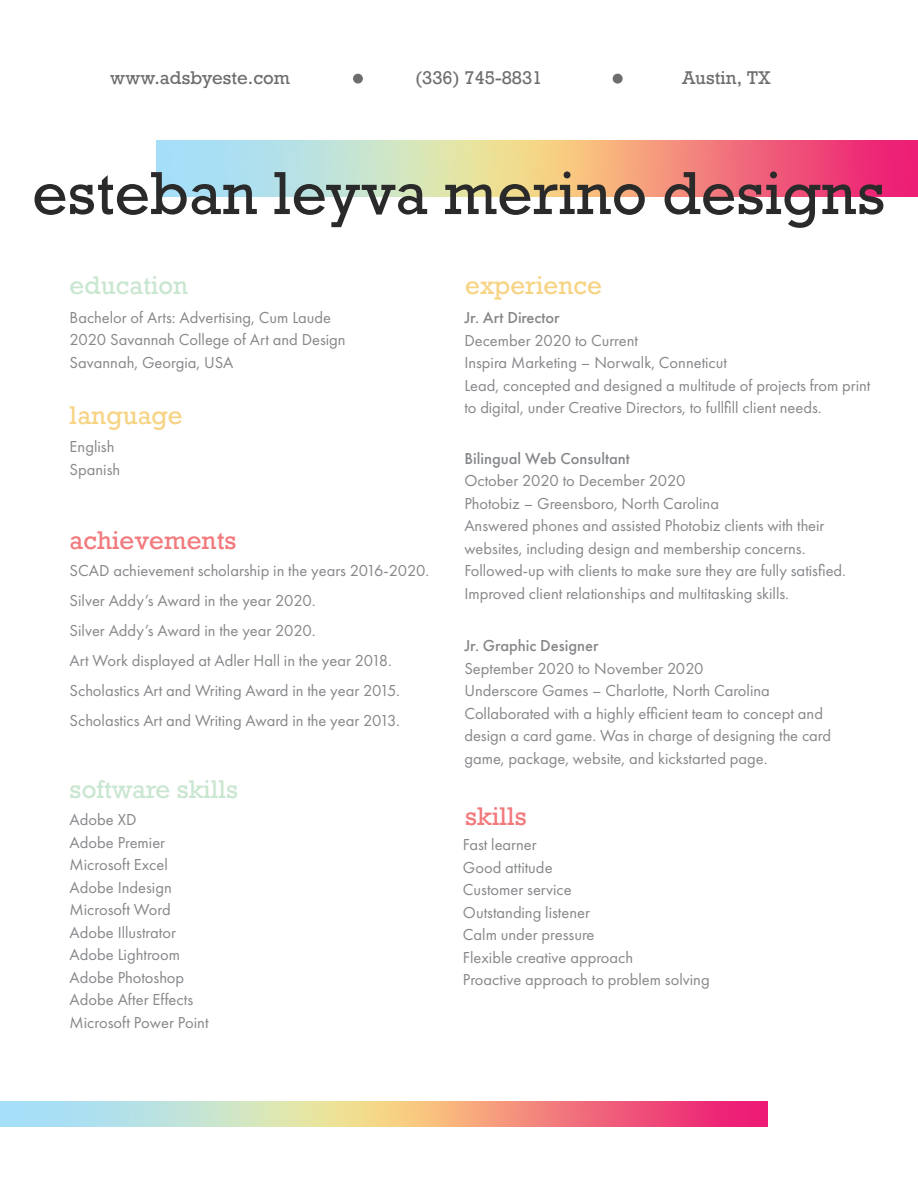
<style>
.page{position:relative;width:918px;height:1188px;background:#fff}
.page>*{position:absolute;margin:0;border:0;box-sizing:border-box;transform-origin:0 0}
.t1{font:57px "Rockwell";color:#292a29}
.t2{font:24px "Rockwell";color:#c9e6d0}
.t3{font:24px "Rockwell";color:#f7d384}
.t4{font:24px "Rockwell";color:#f2797c}
.t5{font:17.25px "Rockwell";color:#6d6d6d}
.t6{font:16.5px/22.5px "Futura PT";color:#85878a}
.t7{font:500 16.5px "Futura PT";color:#85878a}
</style>
<div class="page">
<svg style="left:156px;top:141px;width:762px;height:55px;background:#dcaba3"></svg>
<svg style="left:0;top:1101px;width:768px;height:25px;background:#dcaaa3"></svg>
<div style="left:613px;top:74px;width:10px;height:10px;background:#6d6d6d;border-radius:50%"></div>
<div style="left:353px;top:74px;width:10px;height:10px;background:#6d6d6d;border-radius:50%"></div>
<p class="t5" style="left:110px;top:67px;width:181px">www.adsbyeste.com</p>
<p class="t5" style="left:415px;top:67px;width:129px">(336) 745-8831</p>
<p class="t5" style="left:682px;top:67px;width:91px">Austin, TX</p>
<h1 class="t1" style="left:32px;top:158px;width:855px">esteban leyva merino designs</h1>
<h2 class="t2" style="left:70px;top:270px;width:120px">education</h2>
<h2 class="t3" style="left:465px;top:270px;width:138px">experience</h2>
<p class="t6" style="left:70px;top:306px;width:278px">Bachelor of Arts: Advertising, Cum Laude<br>2020 Savannah College of Art and Design<br>Savannah, Georgia, USA</p>
<h2 class="t3" style="left:70px;top:401px;width:115px">language</h2>
<p class="t6" style="left:70px;top:435px;width:52px">English<br>Spanish</p>
<h2 class="t4" style="left:70px;top:525px;width:168px">achievements</h2>
<p class="t6" style="left:70px;top:555px;width:361px;line-height:30px">SCAD achievement scholarship in the years 2016-2020.<br>Silver Addy’s Award in the year 2020.<br>Silver Addy’s Award in the year 2020.<br>Art Work displayed at Adler Hall in the year 2018.<br>Scholastics Art and Writing Award in the year 2015.<br>Scholastics Art and Writing Award in the year 2013.</p>
<h2 class="t2" style="left:70px;top:774px;width:170px">software skills</h2>
<p class="t6" style="left:70px;top:808px;width:140px">Adobe XD<br>Adobe Premier<br>Microsoft Excel<br>Adobe Indesign<br>Microsoft Word<br>Adobe Illustrator<br>Adobe Lightroom<br>Adobe Photoshop<br>Adobe After Effects<br>Microsoft Power Point</p>
<p class="t7" style="left:464px;top:308px;width:97px">Jr. Art Director</p>
<p class="t6" style="left:464px;top:329px;width:408px">December 2020 to Current<br>Inspira Marketing – Norwalk, Conneticut<br>Lead, concepted and designed a multitude of projects from print to digital, under Creative Directors, to fullfill client needs.</p>
<p class="t7" style="left:464px;top:448px;width:167px">Bilingual Web Consultant</p>
<p class="t6" style="left:464px;top:470px;width:383px">October 2020 to December 2020<br>Photobiz – Greensboro, North Carolina<br>Answered phones and assisted Photobiz clients with their websites, including design and membership concerns.<br>Followed-up with clients to make sure they are fully satisfied.<br>Improved client relationships and multitasking skills.</p>
<p class="t7" style="left:464px;top:636px;width:136px">Jr. Graphic Designer</p>
<p class="t6" style="left:464px;top:657px;width:368px">September 2020 to November 2020<br>Underscore Games – Charlotte, North Carolina Collaborated with a highly efficient team to concept and design a card game. Was in charge of designing the card game, package, website, and kickstarted page.</p>
<h2 class="t4" style="left:465px;top:801px;width:63px">skills</h2>
<p class="t6" style="left:463px;top:833px;width:248px">Fast learner<br>Good attitude<br>Customer service<br>Outstanding listener<br>Calm under pressure<br>Flexible creative approach<br>Proactive approach to problem solving</p>
</div>
